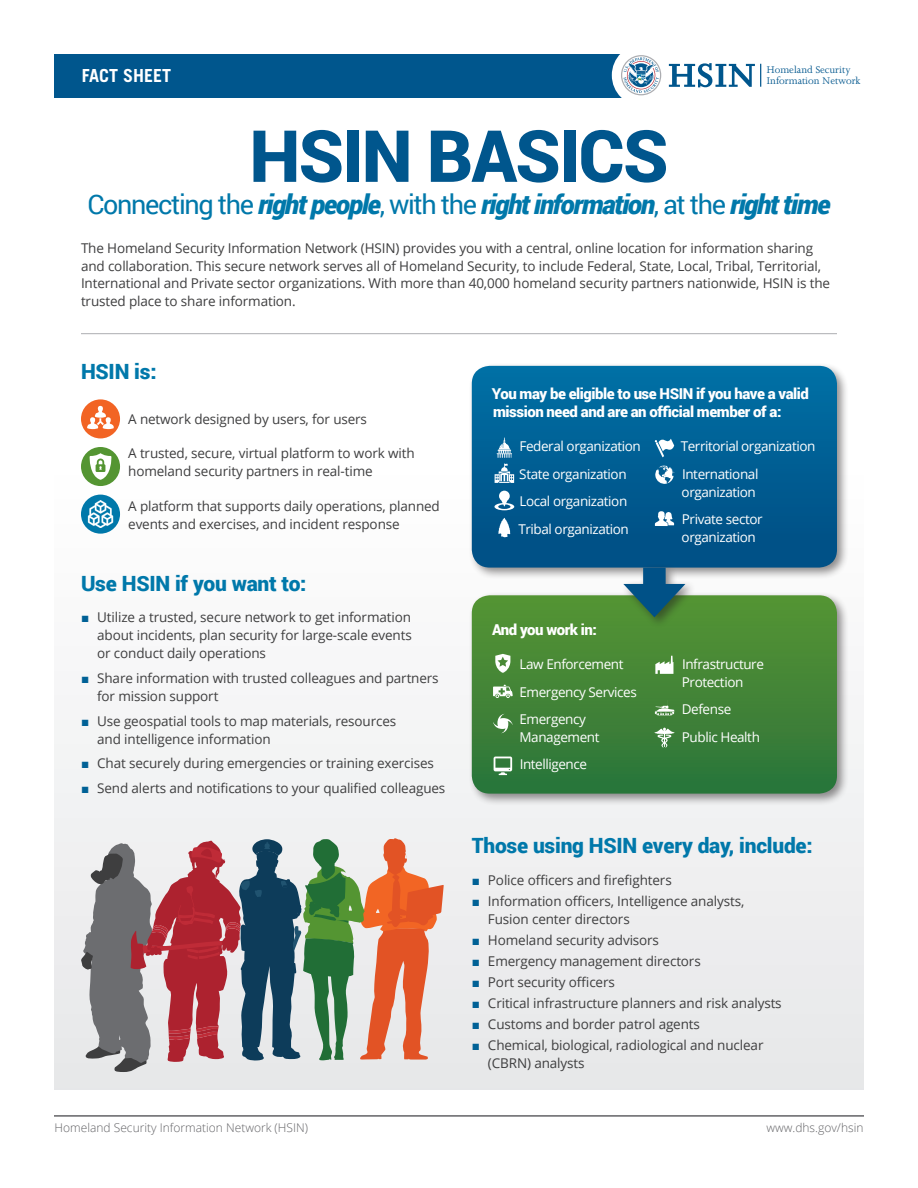
<style>
.page{position:relative;width:918px;height:1188px;background:#fff}
.page>*{position:absolute;margin:0;border:0;box-sizing:border-box;transform-origin:0 0}
.t1{font:900 72px "Roboto";letter-spacing:-.025em;color:#00568d}
.t2{font:italic 900 27px "Roboto";letter-spacing:-.05em;color:#0078aa}
.t3{font:900 21px "Roboto";letter-spacing:-.01em;color:#0078aa}
.t4{font:700 18px "Trade Gothic LT Std";color:#fff}
.t5{font:900 15px/18px "Roboto";letter-spacing:-.03em;color:#fff}
.t6{font:13.5px/18px "Open Sans";letter-spacing:-.01em;color:#3e3e3f}
.t7{font:13.5px/27.5px "Open Sans";letter-spacing:-.03em;color:#fff}
.t8{font:300 12px "Open Sans";color:#636366}
.t9{font:11.1px/11.1px "Joanna MT Std";color:#00568d}
.s1{font-weight:400;font-style:normal}
.s2{font-family:"Arial";color:#006196}
</style>
<div class="page">
<div style="left:54px;top:464px;width:810px;height:625px;background:#f1f2f3"></div>
<hr style="left:54px;top:1115px;width:810px;height:2px;background:#636366">
<hr style="left:81px;top:333px;width:756px;height:1px;background:#acadb1">
<div style="left:54px;top:54px;width:571px;height:44px;background:#00568d"></div>
<div style="left:612px;top:44px;width:62px;height:62px;background:#fff;border-radius:50%"></div>
<svg style="left:621px;top:55px;width:40px;height:40px"></svg>
<svg style="left:669px;top:63px;width:92px;height:24px"></svg>
<svg style="left:81px;top:838px;width:363px;height:234px"></svg>
<div style="left:81px;top:399px;width:39px;height:39px;background:#f26424;border-radius:50%"></div>
<svg style="left:87px;top:406px;width:27px;height:23px"></svg>
<div style="left:81px;top:447px;width:39px;height:39px;background:#549532;border-radius:50%"></div>
<svg style="left:89px;top:453px;width:23px;height:27px"></svg>
<div style="left:81px;top:495px;width:39px;height:39px;background:#0078aa;border-radius:50%"></div>
<img style="left:87px;top:501px;width:27px;height:27px">
<div style="left:468px;top:591px;width:382px;height:215px;background:#231f20;opacity:.5"></div>
<svg style="left:472px;top:595px;width:365px;height:199px;background:#418437"></svg>
<svg style="left:495px;top:654px;width:15px;height:19px"></svg>
<svg style="left:655px;top:656px;width:18px;height:18px"></svg>
<svg style="left:655px;top:700px;width:19px;height:15px"></svg>
<svg style="left:654px;top:728px;width:21px;height:20px"></svg>
<svg style="left:493px;top:714px;width:20px;height:19px"></svg>
<svg style="left:493px;top:685px;width:20px;height:13px"></svg>
<svg style="left:494px;top:757px;width:18px;height:18px"></svg>
<div style="left:468px;top:362px;width:382px;height:218px;background:#231f20;opacity:.5"></div>
<svg style="left:472px;top:366px;width:365px;height:202px;background:#015f94"></svg>
<div style="left:621px;top:564px;width:76px;height:65px;background:#231f20;opacity:.5"></div>
<div style="left:643px;top:568px;width:23px;height:28px;background:#005187"></div>
<svg style="left:623px;top:584px;width:62px;height:33px"></svg>
<svg style="left:655px;top:465px;width:20px;height:20px"></svg>
<svg style="left:655px;top:511px;width:19px;height:15px"></svg>
<svg style="left:494px;top:491px;width:20px;height:19px"></svg>
<svg style="left:495px;top:437px;width:19px;height:46px"></svg>
<svg style="left:498px;top:518px;width:12px;height:19px"></svg>
<svg style="left:655px;top:438px;width:19px;height:19px"></svg>
<h3 class="t4" style="left:82px;top:65px;width:91px">FACT SHEET</h3>
<p class="t9" style="left:767px;top:64px;width:95px">Homeland Security<br>Information Network</p>
<h1 class="t1" style="left:250px;top:105px;width:420px">HSIN BASICS</h1>
<h2 class="t2" style="left:87px;top:186px;width:745px"><span class="s1">Connecting the</span> right people<span class="s1">, with the</span> right information<span class="s1">, at the</span> right time</h2>
<p class="t6" style="left:81px;top:238px;width:751px">The Homeland Security Information Network (HSIN) provides you with a central, online location for information sharing and collaboration. This secure network serves all of Homeland Security, to include Federal, State, Local, Tribal, Territorial, International and Private sector organizations. With more than 40,000 homeland security partners nationwide, HSIN is the trusted place to share information.</p>
<h3 class="t3" style="left:81px;top:357px;width:77px">HSIN is:</h3>
<p class="t6" style="left:128px;top:410px;width:240px">A network designed by users, for users</p>
<p class="t6" style="left:128px;top:444px;width:288px">A trusted, secure, virtual platform to work with homeland security partners in real-time</p>
<p class="t6" style="left:128px;top:496px;width:313px">A platform that supports daily operations, planned events and exercises, and incident response</p>
<h3 class="t3" style="left:81px;top:568px;width:227px">Use HSIN if you want to:</h3>
<p class="t6" style="left:97px;top:608px;width:316px;text-align:justify;text-indent:-16px"><span class="s2">■</span> Utilize a trusted, secure network to get information about incidents, plan security for large-scale events or conduct daily operations</p>
<p class="t6" style="left:97px;top:669px;width:343px;text-indent:-16px"><span class="s2">■</span> Share information with trusted colleagues and partners for mission support</p>
<p class="t6" style="left:97px;top:711px;width:301px;text-indent:-16px"><span class="s2">■</span> Use geospatial tools to map materials, resources and intelligence information</p>
<p class="t6" style="left:81px;top:754px;width:354px"><span class="s2">■</span> Chat securely during emergencies or training exercises</p>
<p class="t6" style="left:81px;top:779px;width:366px"><span class="s2">■</span> Send alerts and notifications to your qualified colleagues</p>
<p class="t5" style="left:492px;top:384px;width:319px">You may be eligible to use HSIN if you have a valid mission need and are an official member of a:</p>
<p class="t7" style="left:518px;top:432px;width:124px">Federal organization<br>State organization<br>Local organization<br>Tribal organization</p>
<p class="t7" style="left:681px;top:432px;width:136px">Territorial organization<br>International</p>
<p class="t7" style="left:682px;top:478px;width:83px">organization<br>Private sector</p>
<p class="t7" style="left:682px;top:523px;width:76px">organization</p>
<p class="t5" style="left:492px;top:620px;width:107px">And you work in:</p>
<p class="t7" style="left:520px;top:650px;width:119px">Law Enforcement<br>Emergency Services<br>Emergency</p>
<p class="t7" style="left:520px;top:723px;width:82px">Management<br>Intelligence</p>
<p class="t7" style="left:682px;top:655px;width:84px;line-height:18px">Infrastructure<br>Protection</p>
<p class="t7" style="left:682px;top:696px;width:80px">Defense<br>Public Health</p>
<h3 class="t3" style="left:472px;top:831px;width:343px">Those using HSIN every day, include:</h3>
<p class="t6" style="left:472px;top:871px;width:201px"><span class="s2">■</span> Police officers and firefighters</p>
<p class="t6" style="left:488px;top:892px;width:258px;text-indent:-16px"><span class="s2">■</span> Information officers, Intelligence analysts,<br>Fusion center directors</p>
<p class="t6" style="left:472px;top:931px;width:189px"><span class="s2">■</span> Homeland security advisors</p>
<p class="t6" style="left:472px;top:952px;width:231px"><span class="s2">■</span> Emergency management directors</p>
<p class="t6" style="left:472px;top:972px;width:145px"><span class="s2">■</span> Port security officers</p>
<p class="t6" style="left:472px;top:993px;width:311px"><span class="s2">■</span> Critical infrastructure planners and risk analysts</p>
<p class="t6" style="left:472px;top:1014px;width:230px"><span class="s2">■</span> Customs and border patrol agents</p>
<p class="t6" style="left:488px;top:1035px;width:277px;text-indent:-16px"><span class="s2">■</span> Chemical, biological, radiological and nuclear (CBRN) analysts</p>
<p class="t8" style="left:55px;top:1120px;width:255px">Homeland Security Information Network (HSIN)</p>
<p class="t8" style="left:767px;top:1120px;width:98px">www.dhs.gov/hsin</p>
</div>
